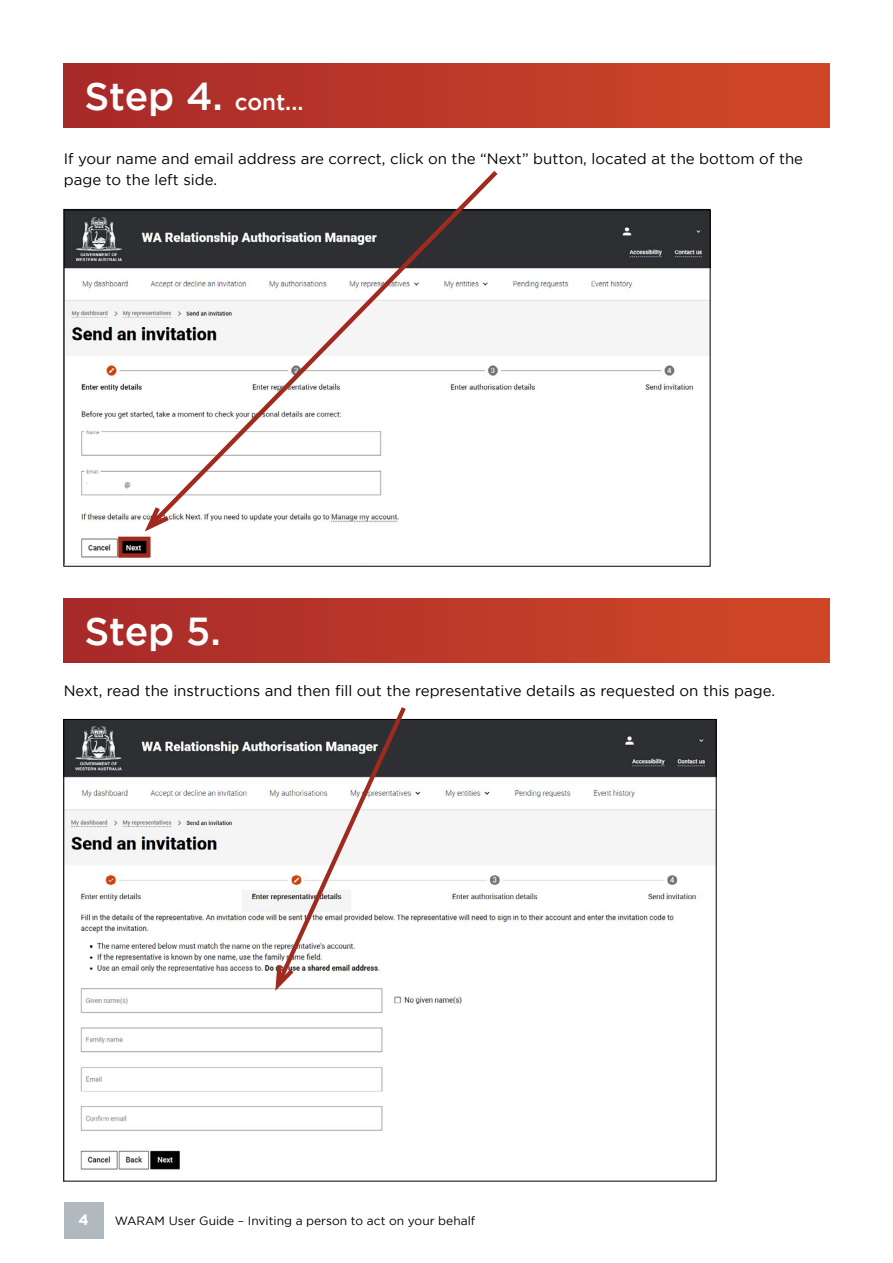
<style>
.page{position:relative;width:893px;height:1263px;background:#fff}
.page>*{position:absolute;margin:0;border:0;box-sizing:border-box;transform-origin:0 0}
.t1{font:500 39px "Gotham";color:#fff}
.Heading_1_Steps{font:500 22.5px "Gotham";color:#fff}
.Body_copy{font:15px/21px "Gotham";color:#000}
.t2{font:700 15px "Gotham";color:#fff}
.t3{font:12px "Gotham";color:#000}
.s1{font-size:39px}
</style>
<div class="page">
<div style="left:64px;top:1202px;width:39px;height:37px;background:#b0b8c0"></div>
<div style="left:64px;top:64px;width:765px;height:64px;background:linear-gradient(to right,#a7292a,#d24927)"></div>
<div style="left:64px;top:599px;width:765px;height:64px;background:linear-gradient(to right,#a7292a,#d24927)"></div>
<img style="left:65px;top:211px;width:643px;height:347px">
<img style="left:65px;top:721px;width:650px;height:449px">
<svg style="left:272px;top:707px;width:137px;height:289px"></svg>
<svg style="left:143px;top:171px;width:359px;height:362px"></svg>
<svg style="left:140px;top:502px;width:34px;height:34px"></svg>
<div style="left:118px;top:537px;width:33px;height:21px;border:4px solid #a02a1d"></div>
<p class="Heading_1_Steps" style="left:85px;top:89px;width:220px"><span class="s1">Step 4.</span> cont...</p>
<p class="Body_copy" style="left:64px;top:148px;width:741px">If your name and email address are correct, click on the “Next” button, located at the bottom of the page to the left side.</p>
<p class="t1" style="left:85px;top:609px;width:138px">Step 5.</p>
<p class="Body_copy" style="left:64px;top:680px;width:713px">Next, read the instructions and then fill out the representative details as requested on this page.</p>
<p class="t2" style="left:78px;top:1211px;width:12px">4</p>
<p class="t3" style="left:115px;top:1214px;width:362px">WARAM User Guide – Inviting a person to act on your behalf</p>
</div>
